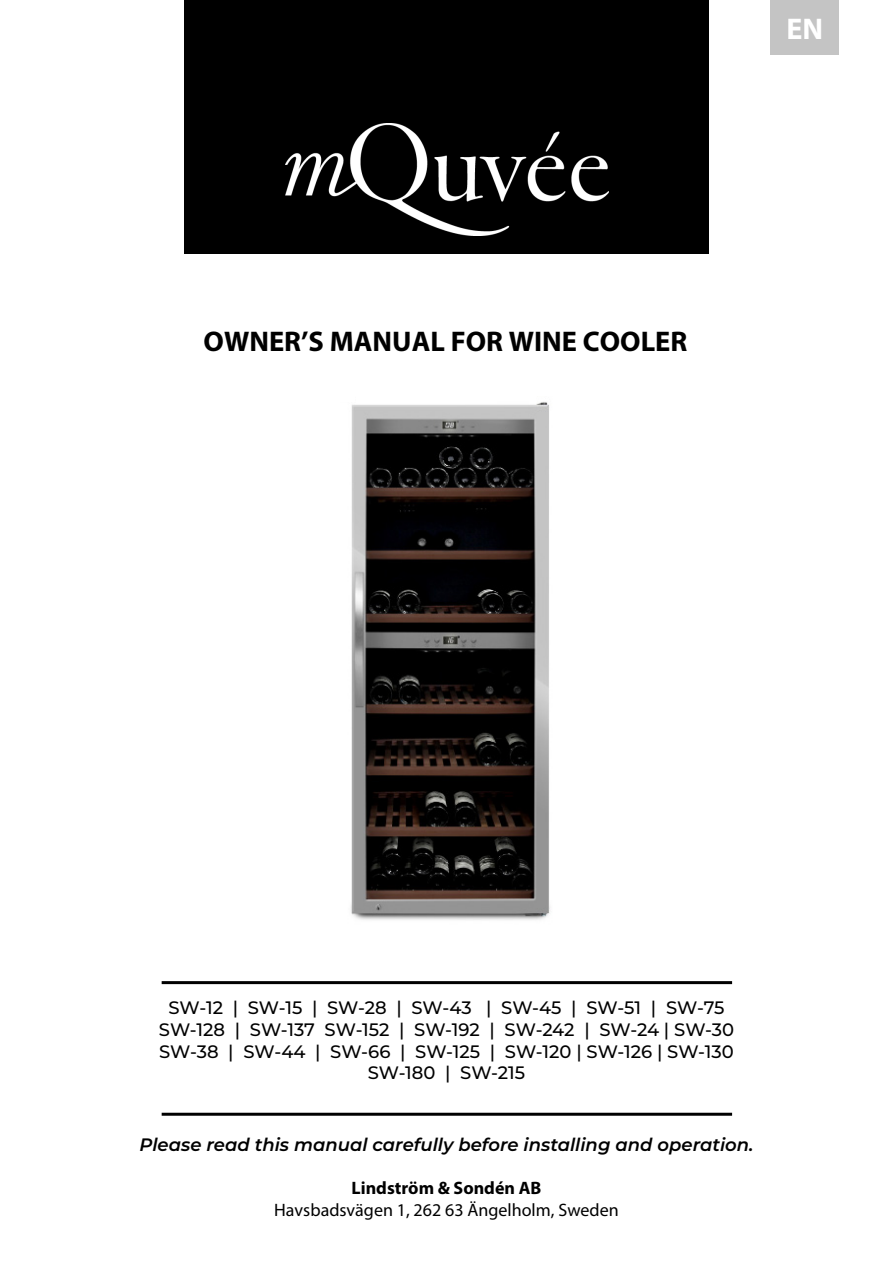
<style>
.page{position:relative;width:893px;height:1263px;background:#fff}
.page>*{position:absolute;margin:0;border:0;box-sizing:border-box;transform-origin:0 0}
.t1{font:700 30px "Myriad Pro";color:#fff}
.t2{font:700 28.5px "Myriad Pro";color:#000}
.t3{font:500 18px/21.6px "Montserrat";color:#000;text-align:center}
.t4{font:italic 600 18px "Montserrat";color:#000}
.t5{font:18px "Myriad Pro";color:#000}
.t6{font:700 18px "Myriad Pro";color:#000}
</style>
<div class="page">
<img style="left:351px;top:402px;width:199px;height:518px">
<hr style="left:162px;top:981px;width:570px;height:3px;background:#000">
<hr style="left:162px;top:1113px;width:570px;height:3px;background:#000">
<div style="left:770px;top:0;width:69px;height:54px;background:#c4c4c4"></div>
<div style="left:184px;top:0;width:524px;height:253px;background:#000"></div>
<p class="t1" style="left:786px;top:9px;width:38px">EN</p>
<p class="t2" style="left:204px;top:323px;width:485px">OWNER’S MANUAL FOR WINE COOLER</p>
<p class="t3" style="left:159px;top:996px;width:577px">SW-12 | SW-15 | SW-28 | SW-43 | SW-45 | SW-51 | SW-75<br>SW-128 | SW-137 SW-152 | SW-192 | SW-242 | SW-24 | SW-30<br>SW-38 | SW-44 | SW-66 | SW-125 | SW-120 | SW-126 | SW-130<br>SW-180 | SW-215</p>
<p class="t4" style="left:139px;top:1132px;width:616px">Please read this manual carefully before installing and operation.</p>
<p class="t6" style="left:352px;top:1176px;width:191px">Lindström &amp; Sondén AB</p>
<p class="t5" style="left:274px;top:1198px;width:346px">Havsbadsvägen 1, 262 63 Ängelholm, Sweden</p>
</div>
